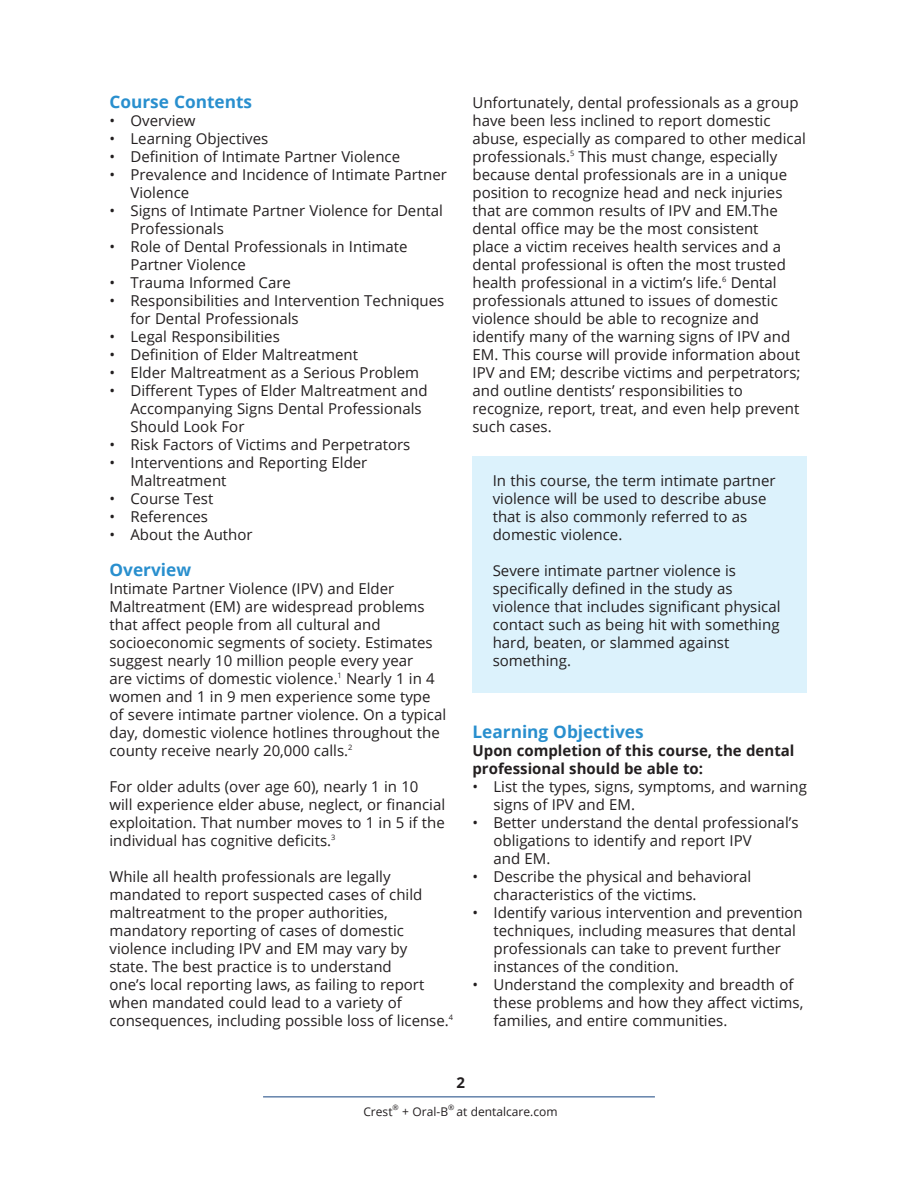
<style>
.page{position:relative;width:918px;height:1188px;background:#fff}
.page>*{position:absolute;margin:0;border:0;box-sizing:border-box;transform-origin:0 0}
.Section_Head{font:700 17.25px "Open Sans";color:#298fce}
.bullets{font:700 17.25px "Open Sans";color:#298fce}
.Main_Body{font:700 17.25px "Open Sans";color:#298fce}
.Main_Body-2{font:15px/18px "Open Sans";color:#231f20}
.bullets-2{font:15px/18px "Open Sans";color:#231f20}
.Main_Body-3{font:700 15px/18px "Open Sans";color:#231f20}
.t1{font:12px "Open Sans";color:#231f20}
.t2{font:7.5px "Open Sans";color:#231f20}
</style>
<div class="page">
<hr style="left:263px;top:1096px;width:392px;height:1px;background:#164481">
<div style="left:472px;top:456px;width:335px;height:237px;background:#dcf2fc"></div>
<p class="bullets" style="left:110px;top:90px;width:144px">Course Contents</p>
<p class="bullets-2" style="left:110px;top:111px;width:88px">• Overview</p>
<p class="bullets-2" style="left:110px;top:129px;width:160px">• Learning Objectives</p>
<p class="bullets-2" style="left:110px;top:147px;width:292px">• Definition of Intimate Partner Violence</p>
<p class="bullets-2" style="left:130px;top:165px;width:318px;text-indent:-21px">• Prevalence and Incidence of Intimate Partner<br>Violence</p>
<p class="bullets-2" style="left:130px;top:201px;width:314px;text-indent:-21px">• Signs of Intimate Partner Violence for Dental<br>Professionals</p>
<p class="bullets-2" style="left:130px;top:237px;width:278px;text-indent:-21px">• Role of Dental Professionals in Intimate<br>Partner Violence</p>
<p class="bullets-2" style="left:110px;top:273px;width:183px">• Trauma Informed Care</p>
<p class="bullets-2" style="left:130px;top:291px;width:315px;text-indent:-21px">• Responsibilities and Intervention Techniques for Dental Professionals</p>
<p class="bullets-2" style="left:110px;top:327px;width:172px">• Legal Responsibilities</p>
<p class="bullets-2" style="left:110px;top:345px;width:250px">• Definition of Elder Maltreatment</p>
<p class="bullets-2" style="left:110px;top:363px;width:311px">• Elder Maltreatment as a Serious Problem</p>
<p class="bullets-2" style="left:130px;top:381px;width:299px;text-indent:-21px">• Different Types of Elder Maltreatment and<br>Accompanying Signs Dental Professionals<br>Should Look For</p>
<p class="bullets-2" style="left:110px;top:435px;width:302px">• Risk Factors of Victims and Perpetrators</p>
<p class="bullets-2" style="left:130px;top:453px;width:238px;text-indent:-21px">• Interventions and Reporting Elder<br>Maltreatment</p>
<p class="bullets-2" style="left:110px;top:489px;width:105px">• Course Test</p>
<p class="bullets-2" style="left:110px;top:507px;width:100px">• References</p>
<p class="bullets-2" style="left:110px;top:525px;width:145px">• About the Author</p>
<p class="Main_Body" style="left:110px;top:558px;width:83px">Overview</p>
<p class="Main_Body-2" style="left:110px;top:579px;width:338px">Intimate Partner Violence (IPV) and Elder Maltreatment (EM) are widespread problems that affect people from all cultural and socioeconomic segments of society. Estimates suggest nearly 10 million people every year<br>are victims of domestic violence.<sup>1</sup> Nearly 1 in 4 women and 1 in 9 men experience some type of severe intimate partner violence. On a typical day, domestic violence hotlines throughout the county receive nearly 20,000 calls.<sup>2</sup></p>
<p class="Main_Body-2" style="left:110px;top:777px;width:337px">For older adults (over age 60), nearly 1 in 10 will experience elder abuse, neglect, or financial exploitation. That number moves to 1 in 5 if the individual has cognitive deficits.<sup>3</sup></p>
<p class="Main_Body-2" style="left:110px;top:867px;width:345px">While all health professionals are legally mandated to report suspected cases of child maltreatment to the proper authorities, mandatory reporting of cases of domestic violence including IPV and EM may vary by<br>state. The best practice is to understand<br>one’s local reporting laws, as failing to report when mandated could lead to a variety of consequences, including possible loss of license.<sup>4</sup></p>
<p class="Main_Body-2" style="left:472px;top:93px;width:335px">Unfortunately, dental professionals as a group have been less inclined to report domestic abuse, especially as compared to other medical professionals.<sup>5</sup> This must change, especially because dental professionals are in a unique position to recognize head and neck injuries that are common results of IPV and EM.The dental office may be the most consistent<br>place a victim receives health services and a dental professional is often the most trusted health professional in a victim’s life.<sup>6</sup> Dental professionals attuned to issues of domestic violence should be able to recognize and identify many of the warning signs of IPV and EM. This course will provide information about IPV and EM; describe victims and perpetrators; and outline dentists’ responsibilities to recognize, report, treat, and even help prevent such cases.</p>
<p class="Main_Body-2" style="left:493px;top:471px;width:284px">In this course, the term intimate partner violence will be used to describe abuse that is also commonly referred to as domestic violence.</p>
<p class="Main_Body-2" style="left:493px;top:561px;width:289px">Severe intimate partner violence is specifically defined in the study as violence that includes significant physical contact such as being hit with something hard, beaten, or slammed against something.</p>
<p class="Section_Head" style="left:472px;top:720px;width:173px">Learning Objectives</p>
<p class="Main_Body-3" style="left:472px;top:741px;width:324px">Upon completion of this course, the dental professional should be able to:</p>
<p class="bullets-2" style="left:494px;top:777px;width:315px;text-indent:-21px">• List the types, signs, symptoms, and warning signs of IPV and EM.</p>
<p class="bullets-2" style="left:494px;top:813px;width:307px;text-indent:-21px">• Better understand the dental professional’s obligations to identify and report IPV<br>and EM.</p>
<p class="bullets-2" style="left:494px;top:867px;width:259px;text-indent:-21px">• Describe the physical and behavioral characteristics of the victims.</p>
<p class="bullets-2" style="left:494px;top:903px;width:311px;text-indent:-21px">• Identify various intervention and prevention techniques, including measures that dental professionals can take to prevent further instances of the condition.</p>
<p class="bullets-2" style="left:494px;top:975px;width:311px;text-indent:-21px">• Understand the complexity and breadth of these problems and how they affect victims, families, and entire communities.</p>
<p class="Main_Body-3" style="left:456px;top:1073px;width:10px">2</p>
<p class="t1" style="left:363px;top:1103px;width:31px">Crest</p>
<p class="t2" style="left:393px;top:1102px;width:8px">®</p>
<p class="t1" style="left:402px;top:1103px;width:47px">+ Oral-B</p>
<p class="t2" style="left:448px;top:1102px;width:8px">®</p>
<p class="t1" style="left:457px;top:1103px;width:103px">at dentalcare.com</p>
</div>
